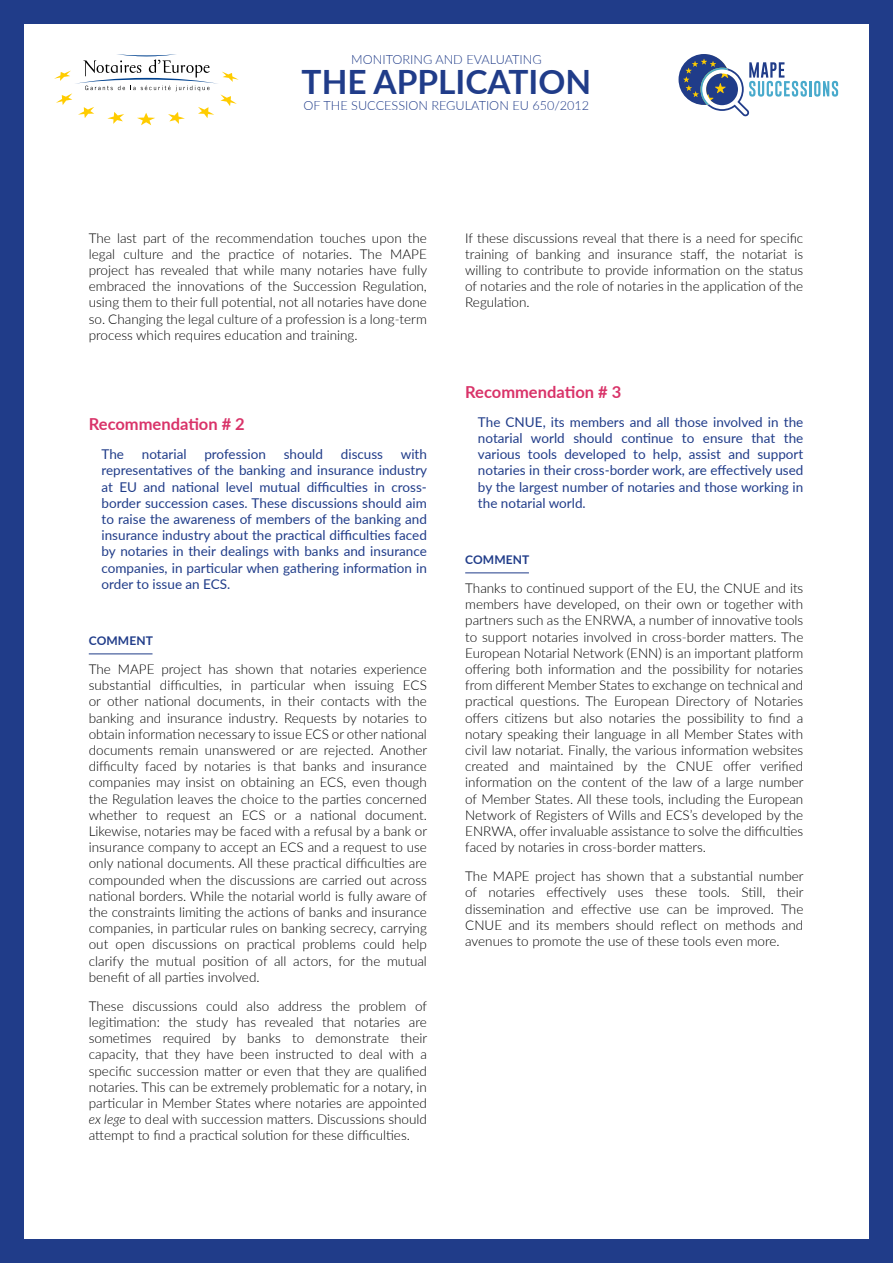
<style>
.page{position:relative;width:893px;height:1263px;background:#fff}
.page>*{position:absolute;margin:0;border:0;box-sizing:border-box;transform-origin:0 0}
.t1{font:700 33.45px "Lato";color:#203c89}
.t2{font:700 16.5px "Lato";color:#d93369}
.t3{font:300 13.5px/16.2px "Lato";color:#000;text-align:justify}
.t4{font:13.5px/16.2px "Lato";color:#203c89;text-align:justify}
.t5{font:300 12.6px "Lato";color:#203c89}
.t6{font:700 12px "Lato";letter-spacing:.01em;color:#203c89}
.s1{font-style:italic}
</style>
<div class="page">
<div style="left:0;top:0;width:893px;height:24px;background:#203c89"></div>
<div style="left:0;top:1239px;width:893px;height:24px;background:#203c89"></div>
<div style="left:869px;top:0;width:24px;height:1263px;background:#203c89"></div>
<div style="left:0;top:0;width:24px;height:1263px;background:#203c89"></div>
<hr style="left:809px;top:81px;width:3px;height:15px;background:#49aacc">
<svg style="left:814px;top:81px;width:24px;height:16px"></svg>
<svg style="left:678px;top:54px;width:129px;height:62px"></svg>
<svg style="left:54px;top:54px;width:185px;height:71px"></svg>
<hr style="left:89px;top:653px;width:63px;height:1px;background:#203c89">
<hr style="left:465px;top:572px;width:64px;height:1px;background:#203c89">
<p class="t5" style="left:351px;top:51px;width:192px">MONITORING AND EVALUATING</p>
<p class="t5" style="left:304px;top:97px;width:287px">OF THE SUCCESSION REGULATION EU 650/2012</p>
<h1 class="t1" style="left:302px;top:58px;width:291px">THE APPLICATION</h1>
<p class="t3" style="left:89px;top:229px;width:340px">The last part of the recommendation touches upon the legal culture and the practice of notaries. The MAPE project has revealed that while many notaries have fully embraced the innovations of the Succession Regulation, using them to their full potential, not all notaries have done so. Changing the legal culture of a profession is a long-term process which requires education and training.</p>
<p class="t2" style="left:89px;top:412px;width:158px">Recommendation # 2</p>
<p class="t4" style="left:102px;top:446px;width:24px">The</p>
<p class="t4" style="left:142px;top:446px;width:46px">notarial</p>
<p class="t4" style="left:204px;top:446px;width:63px">profession</p>
<p class="t4" style="left:284px;top:446px;width:41px">should</p>
<p class="t4" style="left:341px;top:446px;width:44px">discuss</p>
<p class="t4" style="left:102px;top:446px;width:327px;text-indent:299px">with representatives of the banking and insurance industry at EU and national level mutual difficulties in cross&shy;border succession cases. These discussions should aim to raise the awareness of members of the banking and insurance industry about the practical difficulties faced by notaries in their dealings with banks and insurance companies, in particular when gathering information in order to issue an ECS.</p>
<p class="t6" style="left:89px;top:632px;width:66px">COMMENT</p>
<p class="t3" style="left:89px;top:660px;width:340px">The MAPE project has shown that notaries experience substantial difficulties, in particular when issuing ECS or other national documents, in their contacts with the banking and insurance industry. Requests by notaries to obtain information necessary to issue ECS or other national documents remain unanswered or are rejected. Another difficulty faced by notaries is that banks and insurance companies may insist on obtaining an ECS, even though the Regulation leaves the choice to the parties concerned whether to request an ECS or a national document.<br>Likewise, notaries may be faced with a refusal by a bank or insurance company to accept an ECS and a request to use only national documents. All these practical difficulties are compounded when the discussions are carried out across national borders. While the notarial world is fully aware of the constraints limiting the actions of banks and insurance companies, in particular rules on banking secrecy, carrying out open discussions on practical problems could help clarify the mutual position of all actors, for the mutual benefit of all parties involved.</p>
<p class="t3" style="left:89px;top:997px;width:340px">These discussions could also address the problem of legitimation: the study has revealed that notaries are sometimes required by banks to demonstrate their capacity, that they have been instructed to deal with a specific succession matter or even that they are qualified notaries. This can be extremely problematic for a notary, in particular in Member States where notaries are appointed <span class="s1">ex lege</span> to deal with succession matters. Discussions should attempt to find a practical solution for these difficulties.</p>
<p class="t3" style="left:465px;top:229px;width:340px">If these discussions reveal that there is a need for specific training of banking and insurance staff, the notariat is willing to contribute to provide information on the status of notaries and the role of notaries in the application of the Regulation.</p>
<p class="t2" style="left:465px;top:380px;width:158px">Recommendation # 3</p>
<p class="t4" style="left:478px;top:413px;width:327px">The CNUE, its members and all those involved in the notarial world should continue to ensure that the various tools developed to help, assist and support notaries in their cross-border work, are effectively used by the largest number of notaries and those working in the notarial world.</p>
<p class="t6" style="left:465px;top:551px;width:66px">COMMENT</p>
<p class="t3" style="left:465px;top:579px;width:340px">Thanks to continued support of the EU, the CNUE and its members have developed, on their own or together with partners such as the ENRWA, a number of innovative tools to support notaries involved in cross-border matters. The European Notarial Network (ENN) is an important platform offering both information and the possibility for notaries from different Member States to exchange on technical and practical questions. The European Directory of Notaries offers citizens but also notaries the possibility to find a notary speaking their language in all Member States with civil law notariat. Finally, the various information websites created and maintained by the CNUE offer verified information on the content of the law of a large number of Member States. All these tools, including the European Network of Registers of Wills and ECS’s developed by the ENRWA, offer invaluable assistance to solve the difficulties faced by notaries in cross-border matters.</p>
<p class="t3" style="left:465px;top:868px;width:340px">The MAPE project has shown that a substantial number of notaries effectively uses these tools. Still, their dissemination and effective use can be improved. The CNUE and its members should reflect on methods and avenues to promote the use of these tools even more.</p>
</div>
